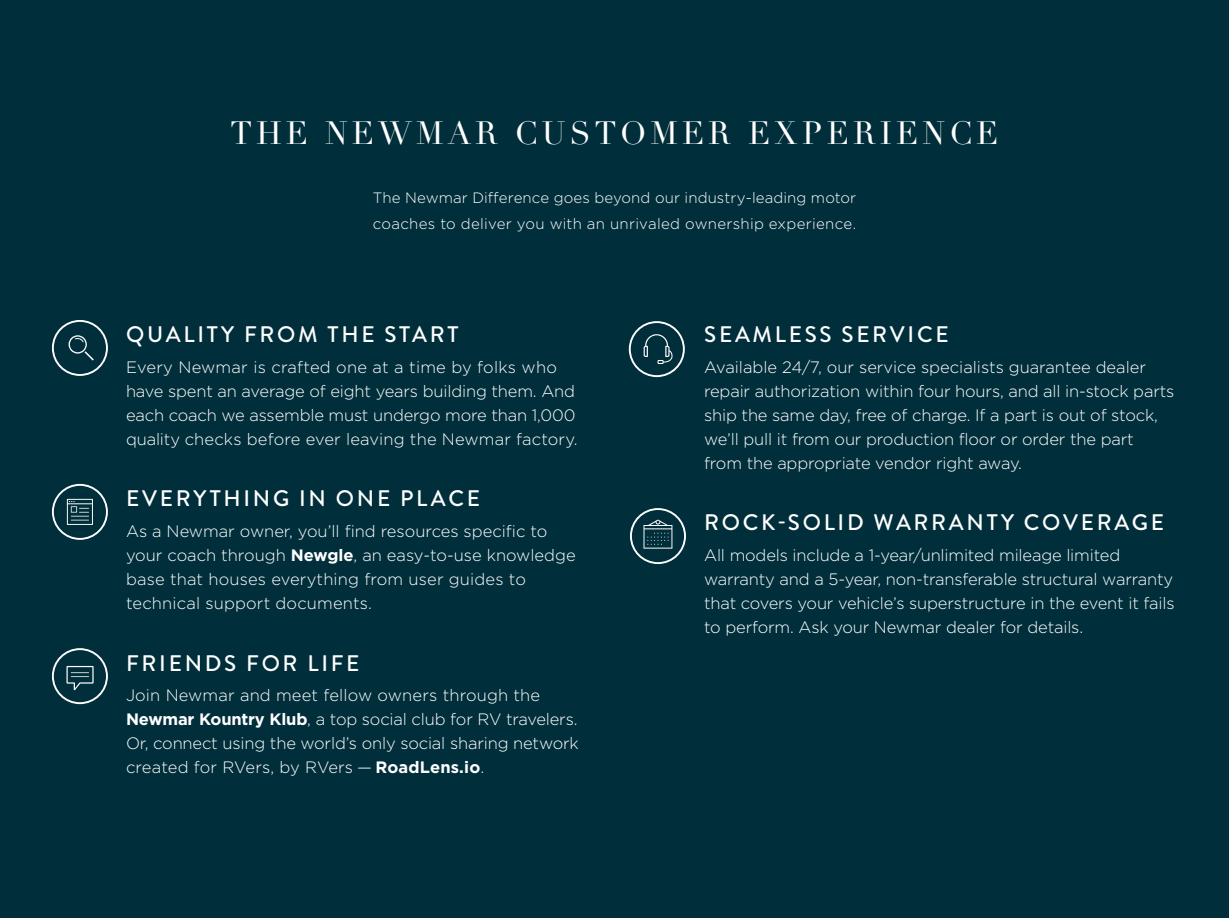
<style>
.page{position:relative;width:1229px;height:918px;background:#fff}
.page>*{position:absolute;margin:0;border:0;box-sizing:border-box;transform-origin:0 0}
.t1{font:31.5px "Didot";letter-spacing:.13em;color:#fff}
.t2{font:500 22.5px "Brandon Grotesque";letter-spacing:.12em;color:#fff}
.t3{font:300 16.5px/24px "Gotham";letter-spacing:-.01em;color:#fff}
.t4{font:300 15px/25.5px "Gotham";letter-spacing:.01em;color:#fff}
.s1{font-weight:700}
</style>
<div class="page">
<div style="left:0;top:0;width:1228px;height:918px;background:#002f3b"></div>
<div style="left:52px;top:320px;width:56px;height:56px;border:2px solid #fff;border-radius:50%"></div>
<svg style="left:69px;top:335px;width:25px;height:26px"></svg>
<div style="left:52px;top:484px;width:56px;height:56px;border:2px solid #fff;border-radius:50%"></div>
<svg style="left:67px;top:499px;width:26px;height:26px"></svg>
<div style="left:52px;top:648px;width:56px;height:56px;border:2px solid #fff;border-radius:50%"></div>
<svg style="left:66px;top:666px;width:28px;height:24px"></svg>
<div style="left:629px;top:321px;width:56px;height:56px;border:2px solid #fff;border-radius:50%"></div>
<svg style="left:643px;top:334px;width:29px;height:30px"></svg>
<div style="left:630px;top:508px;width:56px;height:56px;border:2px solid #fff;border-radius:50%"></div>
<svg style="left:643px;top:520px;width:29px;height:29px"></svg>
<h1 class="t1" style="left:230px;top:114px;width:769px">THE NEWMAR CUSTOMER EXPERIENCE</h1>
<p class="t4" style="left:373px;top:185px;width:485px">The Newmar Difference goes beyond our industry-leading motor coaches to deliver you with an unrivaled ownership experience.</p>
<h2 class="t2" style="left:126px;top:319px;width:334px">QUALITY FROM THE START</h2>
<p class="t3" style="left:126px;top:355px;width:453px">Every Newmar is crafted one at a time by folks who have spent an average of eight years building them. And each coach we assemble must undergo more than 1,000 quality checks before ever leaving the Newmar factory.</p>
<h2 class="t2" style="left:126px;top:483px;width:355px">EVERYTHING IN ONE PLACE</h2>
<p class="t3" style="left:126px;top:519px;width:451px">As a Newmar owner, you’ll find resources specific to your coach through <span class="s1">Newgle</span>, an easy-to-use knowledge base that houses everything from user guides to technical support documents.</p>
<h2 class="t2" style="left:126px;top:647px;width:235px">FRIENDS FOR LIFE</h2>
<p class="t3" style="left:126px;top:683px;width:454px">Join Newmar and meet fellow owners through the <span class="s1">Newmar Kountry Klub</span>, a top social club for RV travelers.<br>Or, connect using the world’s only social sharing network created for RVers, by RVers — <span class="s1">RoadLens.io</span>.</p>
<h2 class="t2" style="left:704px;top:319px;width:246px">SEAMLESS SERVICE</h2>
<p class="t3" style="left:704px;top:355px;width:472px">Available 24/7, our service specialists guarantee dealer repair authorization within four hours, and all in-stock parts ship the same day, free of charge. If a part is out of stock, we’ll pull it from our production floor or order the part from the appropriate vendor right away.</p>
<h2 class="t2" style="left:704px;top:507px;width:461px">ROCK-SOLID WARRANTY COVERAGE</h2>
<p class="t3" style="left:704px;top:543px;width:472px">All models include a 1-year/unlimited mileage limited warranty and a 5-year, non-transferable structural warranty that covers your vehicle’s superstructure in the event it fails to perform. Ask your Newmar dealer for details.</p>
</div>
